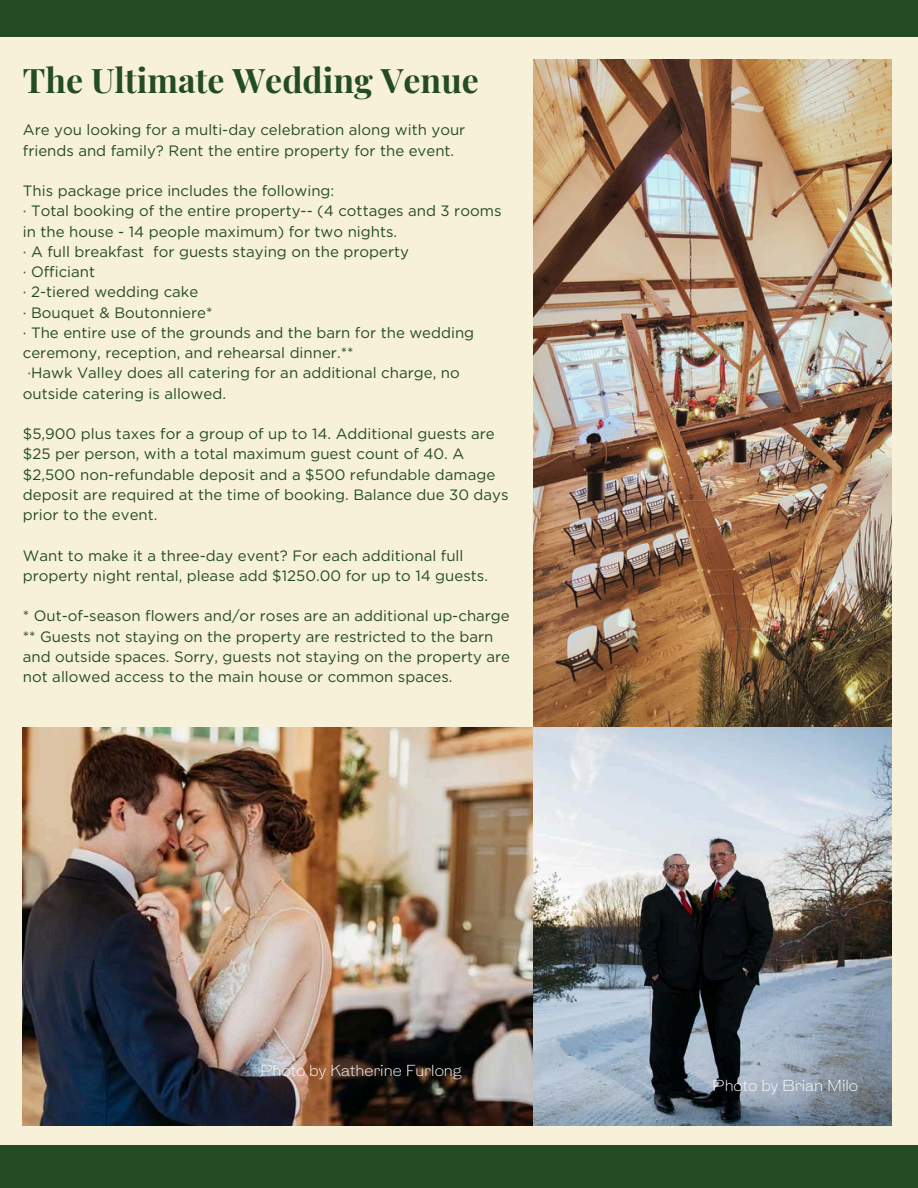
<style>
.page{position:relative;width:918px;height:1188px;background:#f8f1d9}
.page>*{position:absolute;margin:0;border:0;box-sizing:border-box;transform-origin:0 0}
.t1{font:700 33.9px "Playfair Display";color:#234c24}
.t2{font:15px/20.2px "Gotham";color:#234c24}
.t3{font:300 15px "HK Gothic";color:#fff}
</style>
<div class="page">
<div style="left:0;top:0;width:918px;height:37px;background:#234c24"></div>
<div style="left:0;top:1145px;width:918px;height:43px;background:#234c24"></div>
<img style="left:534px;top:59px;width:357px;height:668px">
<img style="left:23px;top:727px;width:868px;height:399px">
<h1 class="t1" style="left:23px;top:54px;width:458px">The Ultimate Wedding Venue</h1>
<p class="t2" style="left:23px;top:120px;width:444px">Are you looking for a multi-day celebration along with your friends and family? Rent the entire property for the event.</p>
<p class="t2" style="left:23px;top:180px;width:480px">This package price includes the following:<br>· Total booking of the entire property-- (4 cottages and 3 rooms in the house - 14 people maximum) for two nights.<br>· A full breakfast for guests staying on the property<br>· Officiant<br>· 2-tiered wedding cake<br>· Bouquet &amp; Boutonniere*<br>· The entire use of the grounds and the barn for the wedding ceremony, reception, and rehearsal dinner.**<br>·Hawk Valley does all catering for an additional charge, no outside catering is allowed.</p>
<p class="t2" style="left:23px;top:423px;width:487px">$5,900 plus taxes for a group of up to 14. Additional guests are $25 per person, with a total maximum guest count of 40. A $2,500 non-refundable deposit and a $500 refundable damage deposit are required at the time of booking. Balance due 30 days prior to the event.</p>
<p class="t2" style="left:23px;top:545px;width:467px">Want to make it a three-day event? For each additional full property night rental, please add $1250.00 for up to 14 guests.</p>
<p class="t2" style="left:23px;top:606px;width:489px">* Out-of-season flowers and/or roses are an additional up-charge ** Guests not staying on the property are restricted to the barn and outside spaces. Sorry, guests not staying on the property are not allowed access to the main house or common spaces.</p>
<p class="t3" style="left:260px;top:1057px;width:203px">Photo by Katherine Furlong</p>
<p class="t3" style="left:712px;top:1072px;width:147px">Photo by Brian Milo</p>
</div>
